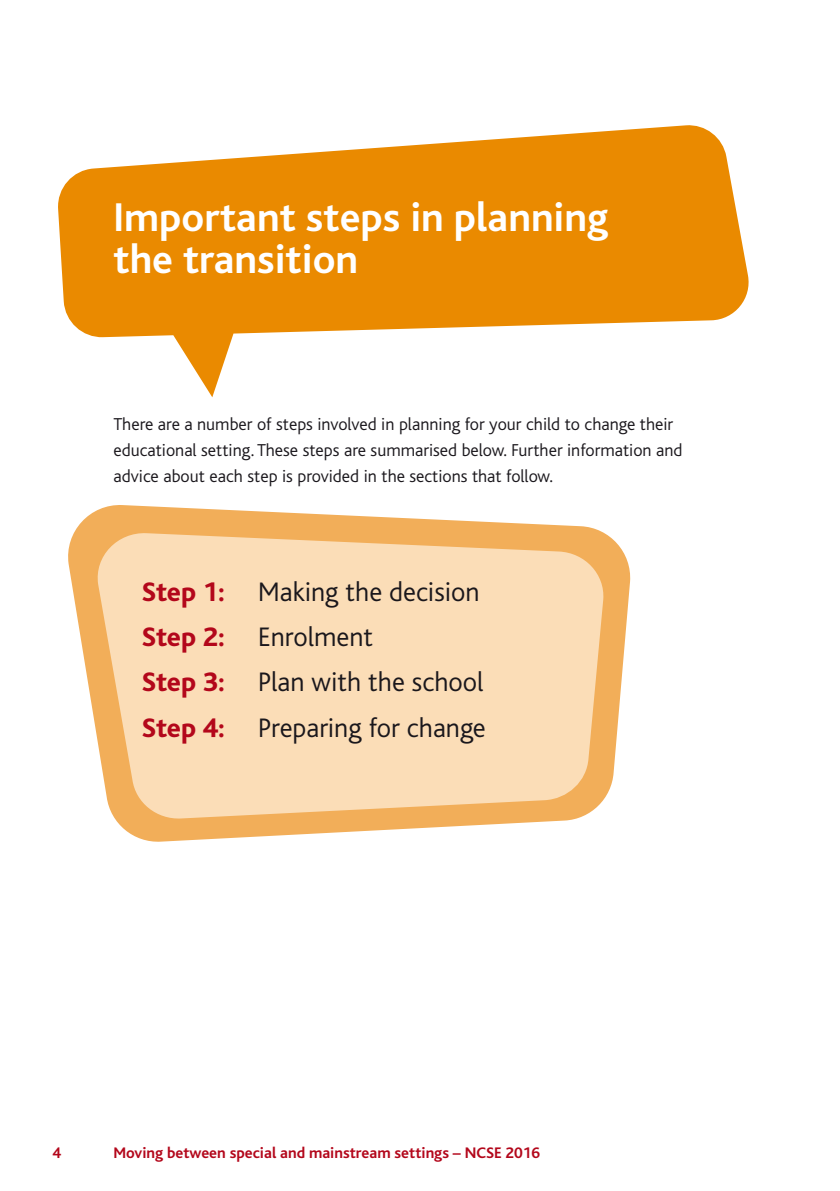
<style>
.page{position:relative;width:840px;height:1191px;background:#fff}
.page>*{position:absolute;margin:0;border:0;box-sizing:border-box;transform-origin:0 0}
.t1{font:700 42px/42px "Bliss";color:#fff}
.Ind1__1{font:300 28px "Bliss";color:#1a171c}
.Body__3{font:300 18px/26px "Bliss";color:#1a171c}
.t2{font:700 16px "Bliss";color:#b3071b}
.s1{font-weight:800;color:#b3071b}
</style>
<div class="page">
<svg style="left:58px;top:125px;width:691px;height:272px;fill:#ea8a00"></svg>
<svg style="left:68px;top:505px;width:563px;height:337px"></svg>
<svg style="left:94px;top:532px;width:510px;height:287px;background:#f9d7ab"></svg>
<h1 class="t1" style="left:113px;top:197px;width:496px">Important steps in planning the transition</h1>
<p class="Body__3" style="left:113px;top:411px;width:570px">There are a number of steps involved in planning for your child to change their educational setting. These steps are summarised below. Further information and advice about each step is provided in the sections that follow.</p>
<p class="Ind1__1" style="left:142px;top:576px;width:339px"><span class="s1">Step 1:</span> Making the decision</p>
<p class="Ind1__1" style="left:142px;top:622px;width:232px"><span class="s1">Step 2:</span> Enrolment</p>
<p class="Ind1__1" style="left:142px;top:667px;width:343px"><span class="s1">Step 3:</span> Plan with the school</p>
<p class="Ind1__1" style="left:142px;top:712px;width:345px"><span class="s1">Step 4:</span> Preparing for change</p>
<p class="t2" style="left:52px;top:1144px;width:10px">4</p>
<p class="t2" style="left:113px;top:1144px;width:428px">Moving between special and mainstream settings – NCSE 2016</p>
</div>
